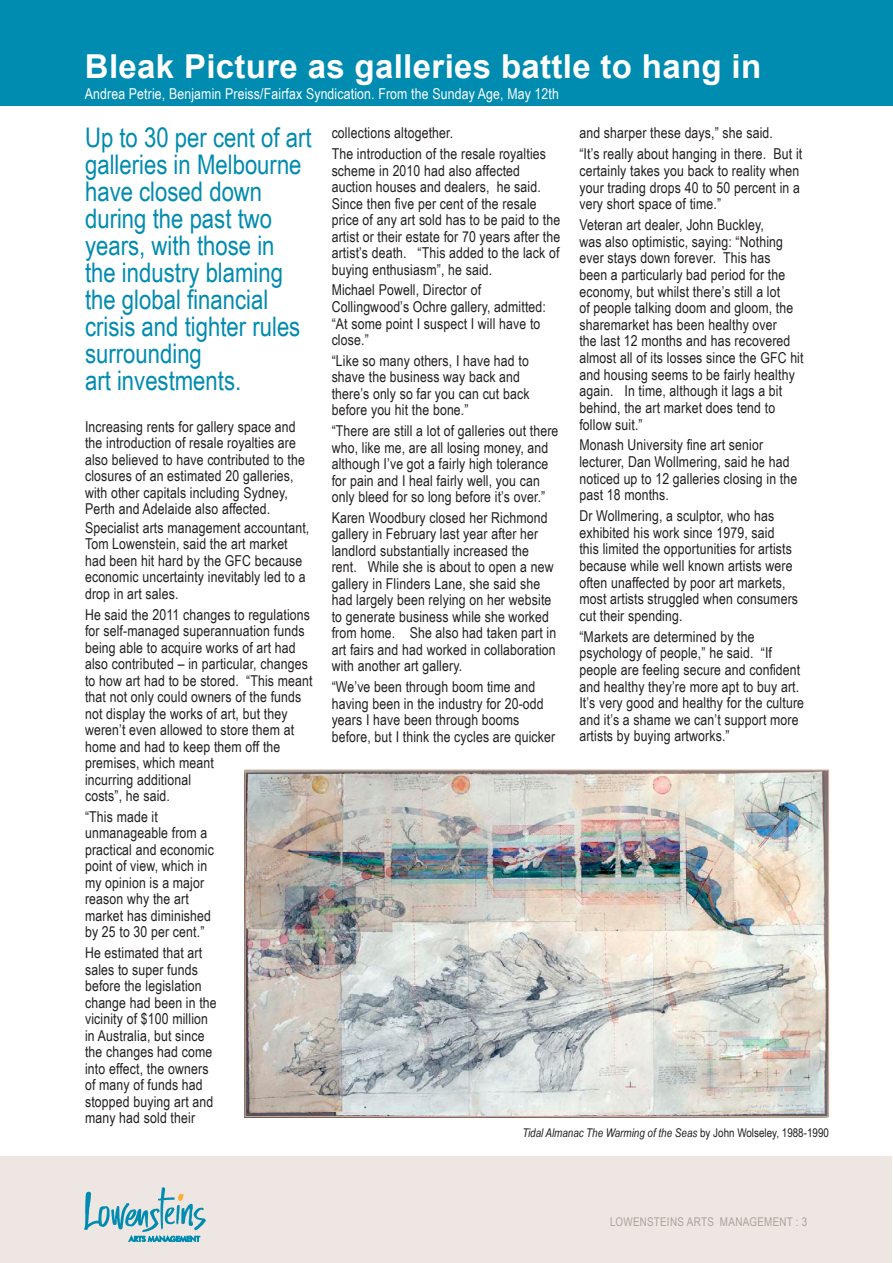
<style>
.page{position:relative;width:893px;height:1263px;background:#fff}
.page>*{position:absolute;margin:0;border:0;box-sizing:border-box;transform-origin:0 0}
.t1{font:700 33px "Arial";letter-spacing:.01em;color:#fff}
.t2{font:27px/27px "Arial Narrow";color:#008bb0}
.t3{font:15px/16.5px "Arial Narrow";letter-spacing:.01em;color:#231f20}
.t4{font:15px "Arial Narrow";letter-spacing:.01em;color:#fff}
.t5{font:italic 12px "Arial Narrow";color:#231f20}
.t6{font:12px "Arial Narrow";letter-spacing:.025em;color:#a7a39a}
.s1{font-style:normal}
</style>
<div class="page">
<div style="left:1px;top:1157px;width:891px;height:106px;background:#eee6e3"></div>
<svg style="left:84px;top:1187px;width:122px;height:55px"></svg>
<div style="left:1px;top:0;width:892px;height:106px;background:#008bb0"></div>
<img style="left:247px;top:772px;width:580px;height:343px">
<h1 class="t1" style="left:85px;top:45px;width:678px">Bleak Picture as galleries battle to hang in</h1>
<p class="t4" style="left:85px;top:83px;width:476px">Andrea Petrie, Benjamin Preiss/Fairfax Syndication. From the Sunday Age, May 12th</p>
<h2 class="t2" style="left:85px;top:123px;width:228px">Up to 30 per cent of art galleries in Melbourne have closed down during the past two years, with those in the industry blaming the global financial crisis and tighter rules surrounding<br>art investments.</h2>
<p class="t3" style="left:85px;top:418px;width:221px">Increasing rents for gallery space and the introduction of resale royalties are also believed to have contributed to the closures of an estimated 20 galleries, with other capitals including Sydney, Perth and Adelaide also affected.</p>
<p class="t3" style="left:85px;top:519px;width:226px">Specialist arts management accountant, Tom Lowenstein, said the art market had been hit hard by the GFC because economic uncertainty inevitably led to a drop in art sales.</p>
<p class="t3" style="left:85px;top:606px;width:229px">He said the 2011 changes to regulations for self-managed superannuation funds being able to acquire works of art had also contributed – in particular, changes to how art had to be stored. “This meant that not only could owners of the funds not display the works of art, but they weren’t even allowed to store them at home and had to keep them off the premises, which meant<br>incurring additional<br>costs”, he said.</p>
<p class="t3" style="left:85px;top:808px;width:130px">“This made it unmanageable from a practical and economic point of view, which in my opinion is a major reason why the art market has diminished by 25 to 30 per cent.”</p>
<p class="t3" style="left:85px;top:944px;width:133px">He estimated that art sales to super funds before the legislation change had been in the vicinity of $100 million in Australia, but since the changes had come into effect, the owners of many of funds had stopped buying art and many had sold their</p>
<p class="t3" style="left:332px;top:122px;width:216px;line-height:20.7px">collections altogether.<br>The introduction of the resale royalties</p>
<p class="t3" style="left:332px;top:162px;width:230px">scheme in 2010 had also affected auction houses and dealers, he said.<br>Since then five per cent of the resale price of any art sold has to be paid to the artist or their estate for 70 years after the artist’s death. “This added to the lack of buying enthusiasm”, he said.</p>
<p class="t3" style="left:332px;top:281px;width:216px">Michael Powell, Director of<br>Collingwood’s Ochre gallery, admitted: “At some point I suspect I will have to close.”</p>
<p class="t3" style="left:332px;top:352px;width:199px">“Like so many others, I have had to shave the business way back and there’s only so far you can cut back before you hit the bone.”</p>
<p class="t3" style="left:332px;top:422px;width:228px">“There are still a lot of galleries out there who, like me, are all losing money, and although I’ve got a fairly high tolerance for pain and I heal fairly well, you can only bleed for so long before it’s over.”</p>
<p class="t3" style="left:332px;top:509px;width:226px">Karen Woodbury closed her Richmond gallery in February last year after her landlord substantially increased the rent. While she is about to open a new gallery in Flinders Lane, she said she had largely been relying on her website to generate business while she worked from home. She also had taken part in art fairs and had worked in collaboration with another art gallery.</p>
<p class="t3" style="left:332px;top:678px;width:225px">“We’ve been through boom time and having been in the industry for 20-odd years I have been through booms before, but I think the cycles are quicker</p>
<p class="t3" style="left:579px;top:122px;width:224px;line-height:20.9px">and sharper these days,” she said.<br>“It’s really about hanging in there. But it</p>
<p class="t3" style="left:579px;top:162px;width:222px;text-align:justify">certainly takes you back to reality when your trading drops 40 to 50 percent in a very short space of time.”</p>
<p class="t3" style="left:579px;top:216px;width:226px">Veteran art dealer, John Buckley,<br>was also optimistic, saying: “Nothing ever stays down forever. This has<br>been a particularly bad period for the economy, but whilst there’s still a lot<br>of people talking doom and gloom, the sharemarket has been healthy over<br>the last 12 months and has recovered almost all of its losses since the GFC hit and housing seems to be fairly healthy again. In time, although it lags a bit behind, the art market does tend to follow suit.”</p>
<p class="t3" style="left:579px;top:436px;width:219px">Monash University fine art senior lecturer, Dan Wollmering, said he had noticed up to 12 galleries closing in the past 18 months.</p>
<p class="t3" style="left:579px;top:507px;width:220px">Dr Wollmering, a sculptor, who has exhibited his work since 1979, said<br>this limited the opportunities for artists because while well known artists were often unaffected by poor art markets, most artists struggled when consumers cut their spending.</p>
<p class="t3" style="left:579px;top:627px;width:226px">“Markets are determined by the psychology of people,” he said. “If people are feeling secure and confident and healthy they’re more apt to buy art.<br>It’s very good and healthy for the culture and it’s a shame we can’t support more artists by buying artworks.”</p>
<p class="t5" style="left:522px;top:1124px;width:308px">Tidal Almanac The Warming of the Seas <span class="s1">by John Wolseley, 1988-1990</span></p>
<p class="t6" style="left:610px;top:1212px;width:198px">LOWENSTEINS ARTS MANAGEMENT : 3</p>
</div>
